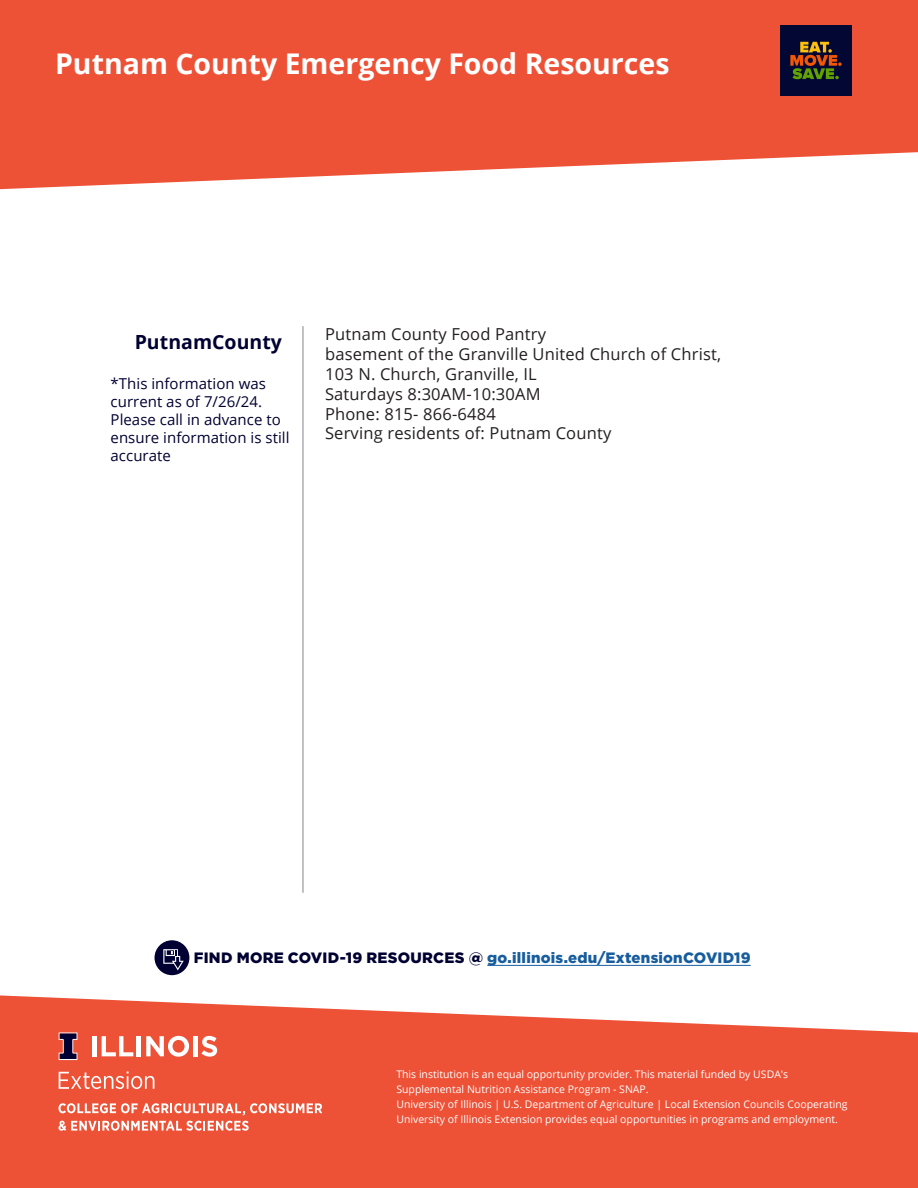
<style>
.page{position:relative;width:918px;height:1188px;background:#fff}
.page>*{position:absolute;margin:0;border:0;box-sizing:border-box;transform-origin:0 0}
.t1{font:700 28.5px "Open Sans";color:#fff}
.t2{font:700 19.5px "Open Sans";color:#000032}
.t3{font:16.5px/19.8px "Open Sans";letter-spacing:.01em;color:#231f20}
.t4{font:15px/18px "Open Sans";letter-spacing:.005em;color:#003}
.t5{font:900 15px "Gotham";letter-spacing:.015em;color:#175d9e}
.t6{font:10.5px/15px "Open Sans";color:#fff}
.s1{color:#000032}
.s2{font-style:inherit}
</style>
<div class="page">
<svg style="left:0;top:0;width:918px;height:189px;background:#ee624a"></svg>
<hr style="left:487px;top:965px;width:264px;height:1px;background:#175d9e">
<svg style="left:155px;top:940px;width:34px;height:35px"></svg>
<hr style="left:302px;top:326px;width:2px;height:567px;background:#acadb1">
<svg style="left:0;top:995px;width:918px;height:193px;background:#ee634b"></svg>
<hr style="left:92px;top:1036px;width:4px;height:20px;background:#fff">
<svg style="left:102px;top:1036px;width:31px;height:20px"></svg>
<hr style="left:137px;top:1036px;width:4px;height:20px;background:#fff">
<svg style="left:146px;top:1036px;width:43px;height:21px"></svg>
<div style="left:193px;top:1036px;width:5px;height:20px;background:#fff"></div>
<svg style="left:201px;top:1036px;width:16px;height:21px"></svg>
<svg style="left:59px;top:1032px;width:18px;height:28px"></svg>
<svg style="left:59px;top:1071px;width:95px;height:18px;background:#f17d68"></svg>
<svg style="left:58px;top:1103px;width:264px;height:12px"></svg>
<svg style="left:58px;top:1121px;width:191px;height:10px"></svg>
<img style="left:781px;top:25px;width:70px;height:71px">
<p class="t1" style="left:55px;top:43px;width:616px">Putnam County Emergency Food Resources</p>
<p class="t2" style="left:135px;top:328px;width:149px">PutnamCounty</p>
<h3 class="t4" style="left:111px;top:375px;width:180px">*This information was current as of 7/26/24.<br>Please call in advance to ensure information is still accurate</h3>
<p class="t3" style="left:325px;top:324px;width:398px">Putnam County Food Pantry<br>basement of the Granville United Church of Christ,<br>103 N. Church, Granville, IL<br>Saturdays 8:30AM-10:30AM<br>Phone: 815- 866-6484<br>Serving residents of: Putnam County</p>
<p class="t5" style="left:194px;top:949px;width:559px"><span class="s1">FIND MORE COVID-19 RESOURCES @</span> go.illinois.edu/ExtensionCOVID19</p>
<p class="t6" style="left:396px;top:1067px;width:453px"><span class="s2">This institution is an equal opportunity provider. This material funded by USDA's Supplemental Nutrition Assistance Program - SNAP.<br></span>University of Illinois | U.S. Department of Agriculture | Local Extension Councils Cooperating University of Illinois Extension provides equal opportunities in programs and employment.</p>
</div>
